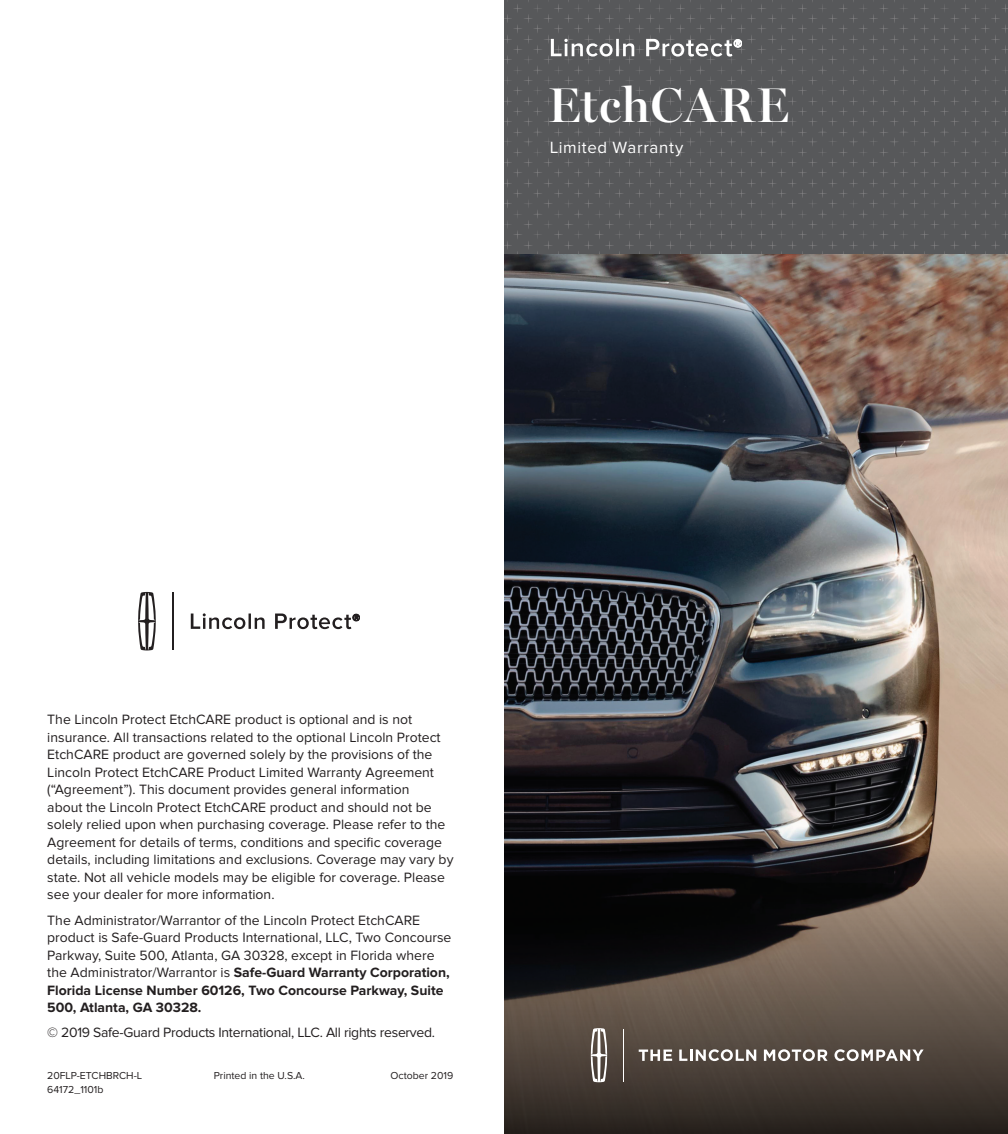
<style>
.page{position:relative;width:1008px;height:1134px;background:#fff}
.page>*{position:absolute;margin:0;border:0;box-sizing:border-box;transform-origin:0 0}
.Asset_Name{font:600 49px "Miller Banner";letter-spacing:.025em;color:#fff}
.Asset_Name-2{font:16.8px "Proxima Nova";letter-spacing:.04em;color:#fff}
._13LINC-Disclaim2{font:14px/17.5px "Proxima Nova";color:#231f20}
._13LINC-Disclaim2-2{font:14px "Proxima Nova";letter-spacing:-.02em;color:#231f20}
._13LINC-DataCode{font:10.5px "Proxima Nova";color:#231f20}
.s1{font-weight:700}
</style>
<div class="page">
<svg style="left:138px;top:592px;width:18px;height:59px"></svg>
<hr style="left:173px;top:593px;width:1px;height:57px;background:#231f20">
<svg style="left:191px;top:613px;width:169px;height:16px"></svg>
<img style="left:504px;top:253px;width:504px;height:595px">
<svg style="left:504px;top:848px;width:504px;height:286px;background:#423a33"></svg>
<svg style="left:591px;top:1028px;width:16px;height:54px"></svg>
<hr style="left:623px;top:1029px;width:1px;height:53px;background:#fff">
<svg style="left:639px;top:1050px;width:33px;height:11px"></svg>
<svg style="left:679px;top:1049px;width:77px;height:12px"></svg>
<svg style="left:764px;top:1049px;width:64px;height:12px"></svg>
<svg style="left:835px;top:1049px;width:89px;height:12px"></svg>
<svg style="left:504px;top:0;width:504px;height:253px;background:#58595b"></svg>
<svg style="left:551px;top:39px;width:191px;height:18px"></svg>
<p class="Asset_Name" style="left:548px;top:76px;width:242px">EtchCARE</p>
<p class="Asset_Name-2" style="left:550px;top:138px;width:135px">Limited Warranty</p>
<p class="_13LINC-Disclaim2" style="left:47px;top:711px;width:408px">The Lincoln Protect EtchCARE product is optional and is not insurance. All transactions related to the optional Lincoln Protect EtchCARE product are governed solely by the provisions of the Lincoln Protect EtchCARE Product Limited Warranty Agreement (“Agreement”). This document provides general information<br>about the Lincoln Protect EtchCARE product and should not be solely relied upon when purchasing coverage. Please refer to the Agreement for details of terms, conditions and specific coverage details, including limitations and exclusions. Coverage may vary by state. Not all vehicle models may be eligible for coverage. Please see your dealer for more information.</p>
<p class="_13LINC-Disclaim2" style="left:47px;top:911px;width:406px">The Administrator/Warrantor of the Lincoln Protect EtchCARE product is Safe-Guard Products International, LLC, Two Concourse Parkway, Suite 500, Atlanta, GA 30328, except in Florida where the Administrator/Warrantor is <span class="s1">Safe-Guard Warranty Corporation, Florida License Number 60126, Two Concourse Parkway, Suite 500, Atlanta, GA 30328.</span></p>
<p class="_13LINC-Disclaim2-2" style="left:47px;top:1025px;width:389px">© 2019 Safe-Guard Products International, LLC. All rights reserved.</p>
<p class="_13LINC-DataCode" style="left:47px;top:1069px;width:97px">20FLP-ETCHBRCH-L</p>
<p class="_13LINC-DataCode" style="left:214px;top:1069px;width:93px">Printed in the U.S.A.</p>
<p class="_13LINC-DataCode" style="left:390px;top:1069px;width:64px">October 2019</p>
<p class="_13LINC-DataCode" style="left:47px;top:1083px;width:58px">64172_1101b</p>
</div>
